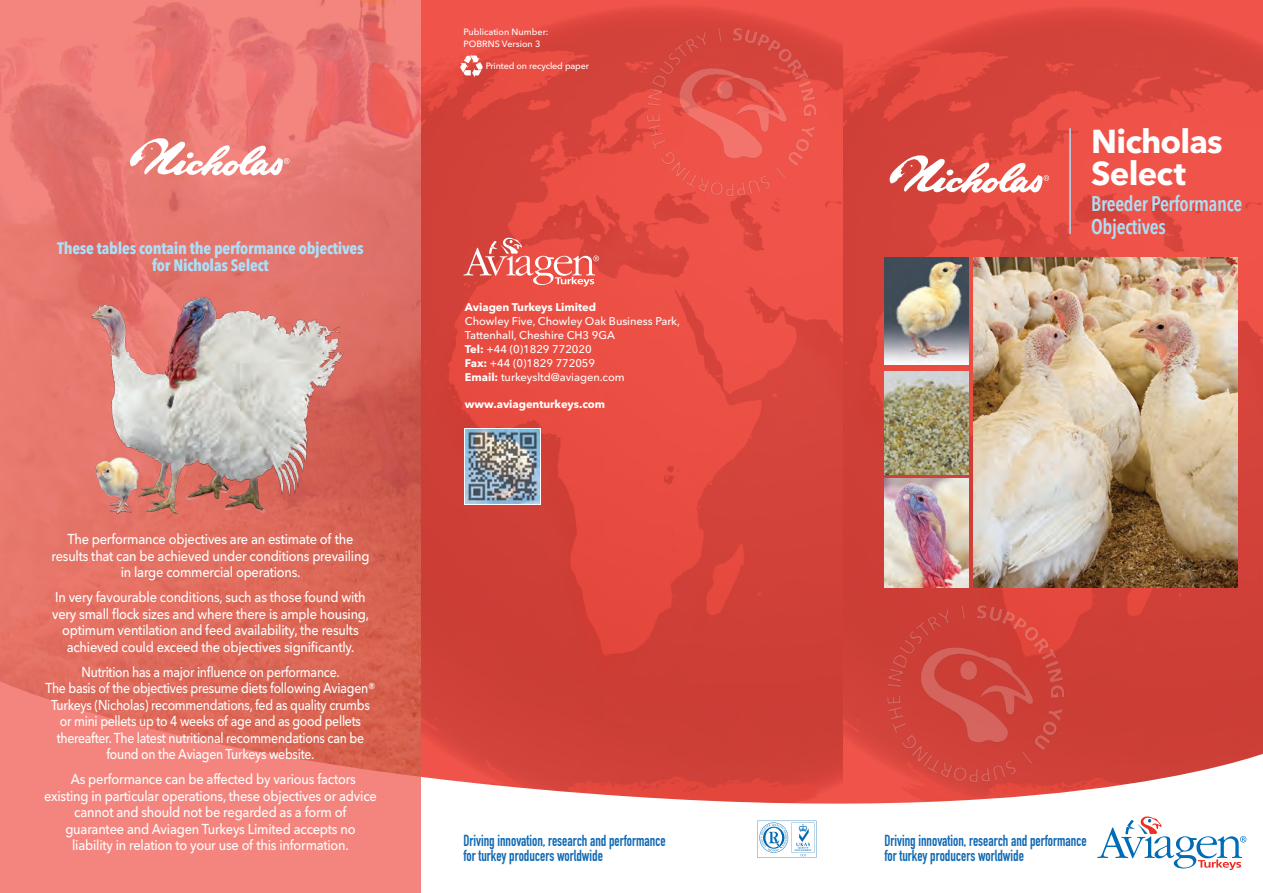
<style>
.page{position:relative;width:1263px;height:893px;background:#fff}
.page>*{position:absolute;margin:0;border:0;box-sizing:border-box;transform-origin:0 0}
.t1{font:700 32.85px/31.5px "Avenir Next";letter-spacing:-.025em;color:#fff}
.t2{font:600 21px/23px "Avenir Next Condensed";letter-spacing:-.015em;color:#aae0f9;scale:.94 1}
.t3{font:700 16.5px/16.5px "Avenir Next Condensed";letter-spacing:-.015em;color:#aae0f9;text-align:center}
.t4{font:15.75px/15px "DIN Engschrift";color:#1169b4;scale:.9 1}
.t5{font:500 14.25px/16.5px "Avenir Next";letter-spacing:-.015em;color:#fff;text-align:center;scale:.9 1}
.t6{font:500 14.25px/16.5px "Avenir Next";letter-spacing:-.015em;color:#fff;text-align:center;scale:.86 1}
.t7{font:500 11.1px/14px "Avenir Next";letter-spacing:-.005em;color:#fff}
.t8{font:700 11.1px "Avenir Next";letter-spacing:-.005em;color:#fff}
.t9{font:500 9px/12px "Avenir Next";color:#fff}
.s1{font-weight:700}
</style>
<div class="page">
<div style="left:842px;top:0;width:421px;height:893px;background:#ee3529;opacity:.85"></div>
<div style="left:421px;top:0;width:422px;height:893px;background:#ee3529;opacity:.85"></div>
<svg style="left:421px;top:675px;width:842px;height:218px"></svg>
<svg style="left:1097px;top:816px;width:149px;height:54px"></svg>
<svg style="left:463px;top:238px;width:136px;height:48px;background:#e76a62"></svg>
<img style="left:884px;top:603px;width:182px;height:181px">
<img style="left:645px;top:26px;width:173px;height:173px">
<div style="left:0;top:0;width:421px;height:893px;background:#ee3529;opacity:.6"></div>
<svg style="left:460px;top:55px;width:23px;height:22px"></svg>
<svg style="left:464px;top:428px;width:76px;height:77px"></svg>
<img style="left:465px;top:430px;width:74px;height:74px">
<svg style="left:757px;top:821px;width:59px;height:37px"></svg>
<img style="left:885px;top:257px;width:84px;height:108px">
<img style="left:885px;top:372px;width:84px;height:102px">
<img style="left:885px;top:478px;width:84px;height:109px">
<img style="left:973px;top:257px;width:264px;height:330px">
<svg style="left:889px;top:155px;width:160px;height:38px"></svg>
<hr style="left:1069px;top:128px;width:2px;height:106px;background:#aae0f9">
<svg style="left:130px;top:138px;width:159px;height:38px"></svg>
<img style="left:56px;top:285px;width:307px;height:262px">
<p class="t3" style="left:57px;top:240px;width:308px">These tables contain the performance objectives for Nicholas Select</p>
<p class="t5" style="left:51px;top:530px;width:355px">The performance objectives are an estimate of the results that can be achieved under conditions prevailing in large commercial operations.</p>
<p class="t5" style="left:52px;top:588px;width:354px">In very favourable conditions, such as those found with very small flock sizes and where there is ample housing, optimum ventilation and feed availability, the results achieved could exceed the objectives significantly.</p>
<p class="t6" style="left:45px;top:663px;width:385px">Nutrition has a major influence on performance.<br>The basis of the objectives presume diets following Aviagen® Turkeys (Nicholas) recommendations, fed as quality crumbs or mini pellets up to 4 weeks of age and as good pellets thereafter. The latest nutritional recommendations can be found on the Aviagen Turkeys website.</p>
<p class="t5" style="left:44px;top:770px;width:371px">As performance can be affected by various factors existing in particular operations, these objectives or advice cannot and should not be regarded as a form of guarantee and Aviagen Turkeys Limited accepts no liability in relation to your use of this information.</p>
<p class="t9" style="left:463px;top:25px;width:87px">Publication Number:<br>POBRNS Version 3</p>
<p class="t9" style="left:486px;top:60px;width:105px">Printed on recycled paper</p>
<p class="t8" style="left:465px;top:298px;width:133px">Aviagen Turkeys Limited</p>
<p class="t7" style="left:465px;top:314px;width:217px">Chowley Five, Chowley Oak Business Park,<br>Tattenhall, Cheshire CH3 9GA<br><span class="s1">Tel:</span> +44 (0)1829 772020<br><span class="s1">Fax:</span> +44 (0)1829 772059<br><span class="s1">Email:</span> turkeysltd@aviagen.com</p>
<p class="t8" style="left:465px;top:394px;width:142px">www.aviagenturkeys.com</p>
<p class="t4" style="left:463px;top:833px;width:226px">Driving innovation, research and performance for turkey producers worldwide</p>
<h1 class="t1" style="left:1091px;top:126px;width:133px">Nicholas<br>Select</h1>
<h2 class="t2" style="left:1091px;top:192px;width:162px">Breeder Performance<br>Objectives</h2>
<p class="t4" style="left:884px;top:833px;width:226px">Driving innovation, research and performance for turkey producers worldwide</p>
</div>
